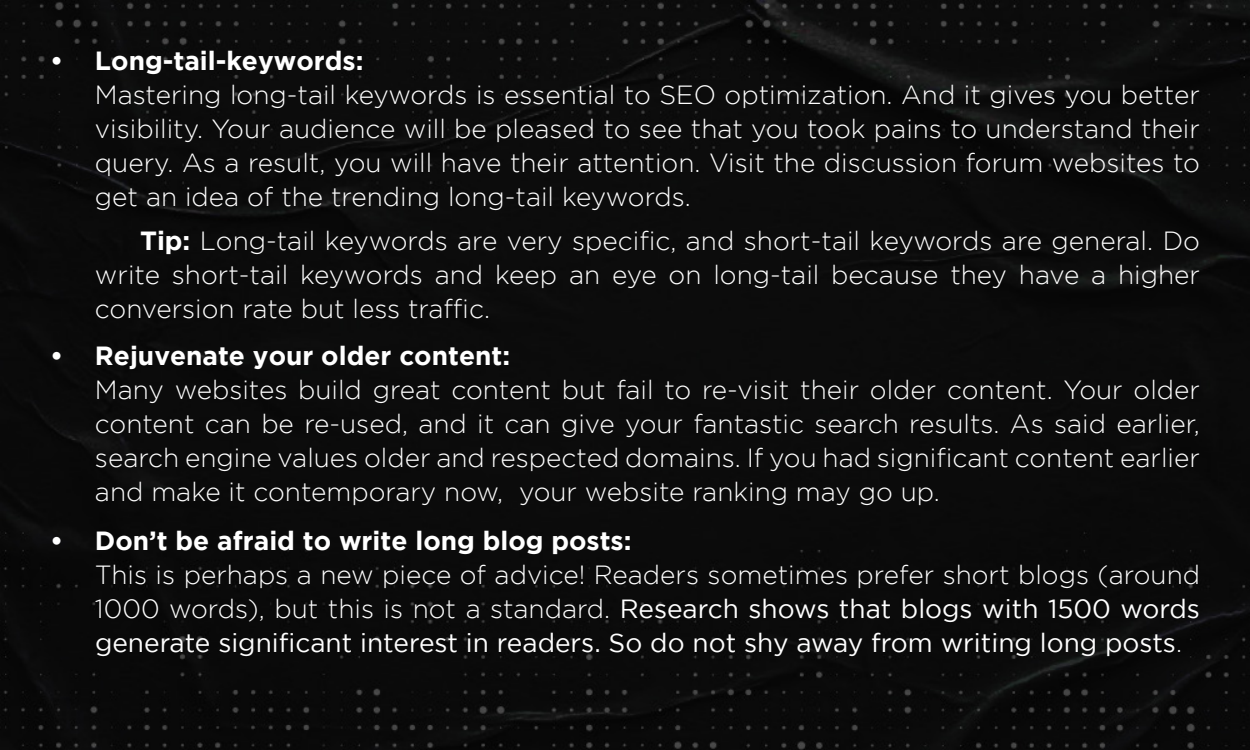
<style>
.page{position:relative;width:1250px;height:750px;background:#0b0b0b}
.page>*{position:absolute;margin:0;border:0;box-sizing:border-box;transform-origin:0 0}
.t1{font:300 26.25px/34px "Gotham";color:#fff;text-align:justify}
.t2{font:26.25px/34px "Gotham";color:#fff;text-align:justify}
.t3{font:700 26.25px "Gotham";color:#fff}
.s1{font-weight:700}
.s2{font-weight:300}
</style>
<div class="page">
<p class="t3" style="left:50px;top:46px;width:315px">• Long-tail-keywords:</p>
<p class="t1" style="left:95px;top:78px;width:1107px">Mastering long-tail keywords is essential to SEO optimization. And it gives you better visibility. Your audience will be pleased to see that you took pains to understand their query. As a result, you will have their attention. Visit the discussion forum websites to get an idea of the trending long-tail keywords.</p>
<p class="t1" style="left:95px;top:224px;width:1107px;text-indent:45px"><span class="s1">Tip:</span> Long-tail keywords are very specific, and short-tail keywords are general. Do write short-tail keywords and keep an eye on long-tail because they have a higher conversion rate but less traffic.</p>
<p class="t3" style="left:50px;top:340px;width:462px">• Rejuvenate your older content:</p>
<p class="t1" style="left:95px;top:372px;width:1107px">Many websites build great content but fail to re-visit their older content. Your older content can be re-used, and it can give your fantastic search results. As said earlier, search engine values older and respected domains. If you had significant content earlier and make it contemporary now, your website ranking may go up.</p>
<p class="t3" style="left:50px;top:525px;width:583px">• Don’t be afraid to write long blog posts:</p>
<p class="t2" style="left:95px;top:557px;width:1107px"><span class="s2">This is perhaps a new piece of advice! Readers sometimes prefer short blogs (around 1000 words), but this is not a standard.</span> Research shows that blogs with 1500 words generate significant interest in readers. So do not shy away from writing long posts<span class="s2">.</span></p>
</div>
